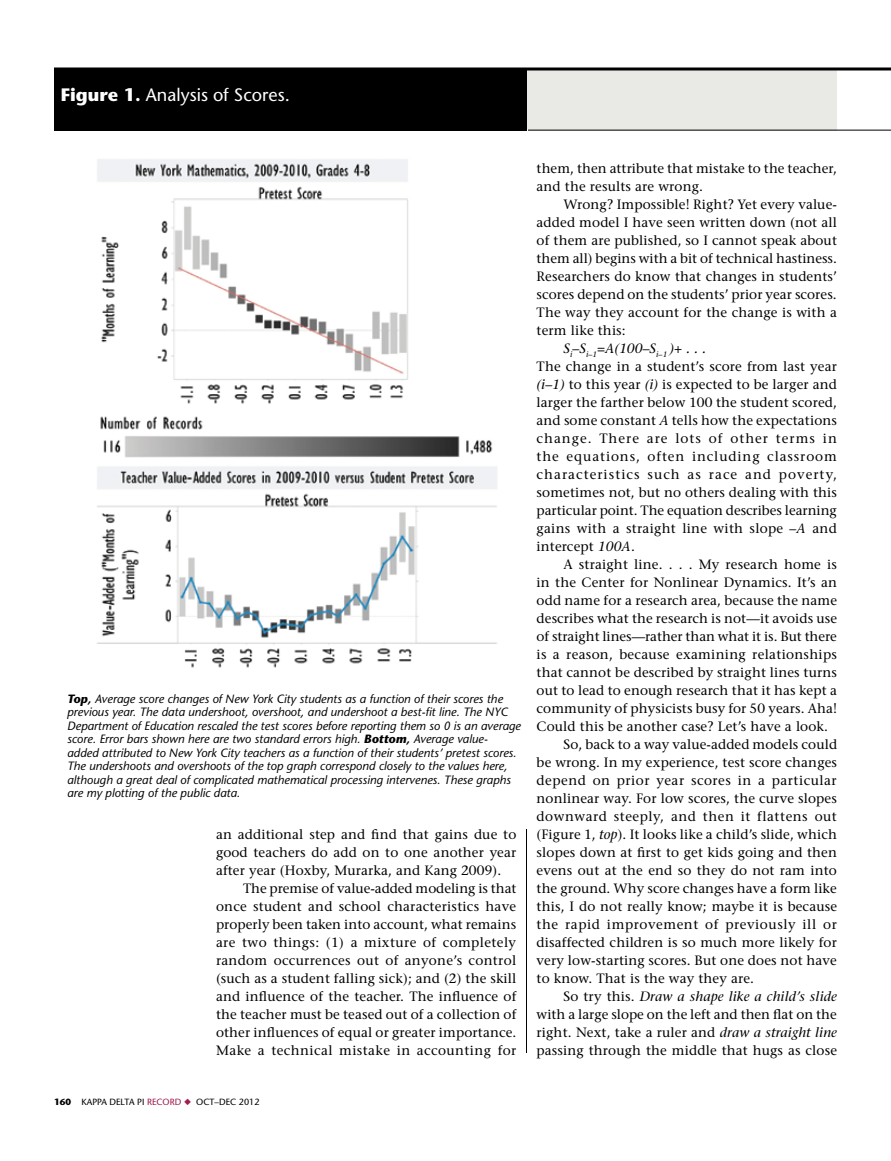
<style>
.page{position:relative;width:891px;height:1161px;background:#fff}
.page>*{position:absolute;margin:0;border:0;box-sizing:border-box;transform-origin:0 0}
.t1{font:18px "Stone Sans";color:#fff}
.t2{font:13.5px/18px "Stone Serif";letter-spacing:.01em;color:#000;text-align:justify}
.t3{font:13.5px "Stone Serif";letter-spacing:.04em;color:#000}
.t4{font:13.5px "Stone Serif";letter-spacing:.075em;color:#000}
.t5{font:italic 13.5px "Stone Serif";letter-spacing:.01em;color:#000}
.t6{font:13.5px "Stone Serif";letter-spacing:.065em;color:#000}
.t7{font:13.5px "Stone Serif";letter-spacing:.035em;color:#000}
.t8{font:italic 12px/13.5px "Stone Sans";color:#000}
.t9{font:9px "Stone Sans";color:#000}
.s1{font-weight:700}
.s2{font-style:italic}
.s3{font-style:normal}
.s4{color:#9f1d51}
</style>
<div class="page">
<div style="left:54px;top:69px;width:783px;height:62px;background:#e9e9e5"></div>
<hr style="left:55px;top:130px;width:836px;height:1px;background:#000">
<hr style="left:54px;top:68px;width:837px;height:2px;background:#000">
<hr style="left:526px;top:829px;width:1px;height:224px;background:#000">
<img style="left:97px;top:129px;width:430px;height:539px">
<div style="left:54px;top:69px;width:472px;height:61px;background:#000"></div>
<h1 class="t1" style="left:61px;top:83px;width:231px"><span class="s1">Figure 1.</span> Analysis of Scores.</h1>
<p class="t8" style="left:67px;top:692px;width:455px"><span class="s1">Top,</span> Average score changes of New York City students as a function of their scores the previous year. The data undershoot, overshoot, and undershoot a best-fit line. The NYC Department of Education rescaled the test scores before reporting them so 0 is an average score. Error bars shown here are two standard errors high. <span class="s1">Bottom,</span> Average value&shy;added attributed to New York City teachers as a function of their students’ pretest scores.<br>The undershoots and overshoots of the top graph correspond closely to the values here, although a great deal of complicated mathematical processing intervenes. These graphs are my plotting of the public data.</p>
<p class="t2" style="left:216px;top:825px;width:302px">an additional step and find that gains due to good teachers do add on to one another year after year (Hoxby, Murarka, and Kang 2009).</p>
<p class="t2" style="left:216px;top:879px;width:302px;text-indent:27px">The premise of value-added modeling is that once student and school characteristics have properly been taken into account, what remains are two things: (1) a mixture of completely random occurrences out of anyone’s control (such as a student falling sick); and (2) the skill and influence of the teacher. The influence of the teacher must be teased out of a collection of other influences of equal or greater importance.<br>Make a technical mistake in accounting for</p>
<p class="t2" style="left:537px;top:159px;width:302px">them, then attribute that mistake to the teacher, and the results are wrong.</p>
<p class="t2" style="left:564px;top:195px;width:275px">Wrong? Impossible! Right? Yet every value-</p>
<p class="t2" style="left:537px;top:213px;width:302px">added model I have seen written down (not all</p>
<p class="t2" style="left:537px;top:231px;width:302px">of them are published, so I cannot speak about</p>
<p class="t2" style="left:537px;top:249px;width:302px">them all) begins with a bit of technical hastiness.</p>
<p class="t2" style="left:537px;top:267px;width:302px">Researchers do know that changes in students’</p>
<p class="t2" style="left:537px;top:285px;width:302px">scores depend on the students’ prior year scores.</p>
<p class="t2" style="left:537px;top:303px;width:302px">The way they account for the change is with a</p>
<p class="t2" style="left:537px;top:321px;width:91px">term like this:</p>
<p class="t5" style="left:564px;top:340px;width:144px">S<sub>i</sub>–S<sub>i–1</sub>=A(100–S<sub>i–1</sub> )+ . . .</p>
<p class="t2" style="left:537px;top:357px;width:302px">The change in a student’s score from last year</p>
<p class="t2" style="left:537px;top:375px;width:302px"><span class="s2">(i–1)</span> to this year <span class="s2">(i)</span> is expected to be larger and</p>
<p class="t2" style="left:537px;top:393px;width:302px">larger the farther below 100 the student scored,</p>
<p class="t2" style="left:537px;top:411px;width:302px">and some constant <span class="s2">A</span> tells how the expectations</p>
<p class="t4" style="left:537px;top:430px;width:302px">change. There are lots of other terms in</p>
<p class="t6" style="left:537px;top:448px;width:302px">the equations, often including classroom</p>
<p class="t4" style="left:537px;top:466px;width:302px">characteristics such as race and poverty,</p>
<p class="t2" style="left:537px;top:483px;width:302px">sometimes not, but no others dealing with this</p>
<p class="t2" style="left:537px;top:501px;width:302px">particular point. The equation describes learning</p>
<p class="t2" style="left:537px;top:519px;width:302px">gains with a straight line with slope <span class="s2">–A</span> and</p>
<p class="t2" style="left:537px;top:537px;width:100px">intercept <span class="s2">100A</span>.</p>
<p class="t2" style="left:564px;top:555px;width:275px">A straight line. . . . My research home is</p>
<p class="t2" style="left:537px;top:573px;width:302px">in the Center for Nonlinear Dynamics. It’s an</p>
<p class="t2" style="left:537px;top:591px;width:302px">odd name for a research area, because the name</p>
<p class="t2" style="left:537px;top:609px;width:302px">describes what the research is not—it avoids use</p>
<p class="t2" style="left:537px;top:627px;width:302px">of straight lines—rather than what it is. But there</p>
<p class="t2" style="left:537px;top:645px;width:302px">is a reason, because examining relationships</p>
<p class="t2" style="left:537px;top:663px;width:302px">that cannot be described by straight lines turns</p>
<p class="t2" style="left:537px;top:681px;width:302px">out to lead to enough research that it has kept a</p>
<p class="t2" style="left:537px;top:699px;width:302px">community of physicists busy for 50 years. Aha!</p>
<p class="t2" style="left:537px;top:717px;width:293px">Could this be another case? Let’s have a look.</p>
<p class="t2" style="left:564px;top:735px;width:275px">So, back to a way value-added models could</p>
<p class="t2" style="left:537px;top:753px;width:302px">be wrong. In my experience, test score changes</p>
<p class="t7" style="left:537px;top:772px;width:302px">depend on prior year scores in a particular</p>
<p class="t2" style="left:537px;top:789px;width:302px">nonlinear way. For low scores, the curve slopes</p>
<p class="t3" style="left:537px;top:808px;width:302px">downward steeply, and then it flattens out</p>
<p class="t2" style="left:537px;top:825px;width:302px">(Figure 1, <span class="s2">top</span>). It looks like a child’s slide, which</p>
<p class="t2" style="left:537px;top:843px;width:302px">slopes down at first to get kids going and then</p>
<p class="t2" style="left:537px;top:861px;width:302px">evens out at the end so they do not ram into</p>
<p class="t2" style="left:537px;top:879px;width:302px">the ground. Why score changes have a form like</p>
<p class="t2" style="left:537px;top:897px;width:302px">this, I do not really know; maybe it is because</p>
<p class="t3" style="left:537px;top:916px;width:302px">the rapid improvement of previously ill or</p>
<p class="t2" style="left:537px;top:933px;width:302px">disaffected children is so much more likely for</p>
<p class="t2" style="left:537px;top:951px;width:302px">very low-starting scores. But one does not have</p>
<p class="t2" style="left:537px;top:969px;width:219px">to know. That is the way they are.</p>
<p class="t5" style="left:564px;top:988px;width:275px"><span class="s3">So try this.</span> Draw a shape like a child’s slide</p>
<p class="t2" style="left:537px;top:1005px;width:302px">with a large slope on the left and then flat on the</p>
<p class="t2" style="left:537px;top:1023px;width:302px">right. Next, take a ruler and <span class="s2">draw a straight line</span></p>
<p class="t2" style="left:537px;top:1041px;width:302px">passing through the middle that hugs as close</p>
<p class="t9" style="left:54px;top:1097px;width:207px"><span class="s1">160</span> KAPPA DELTA PI <span class="s4">RECORD</span> <span class="s4">◆</span> OCT–DEC 2012</p>
</div>
